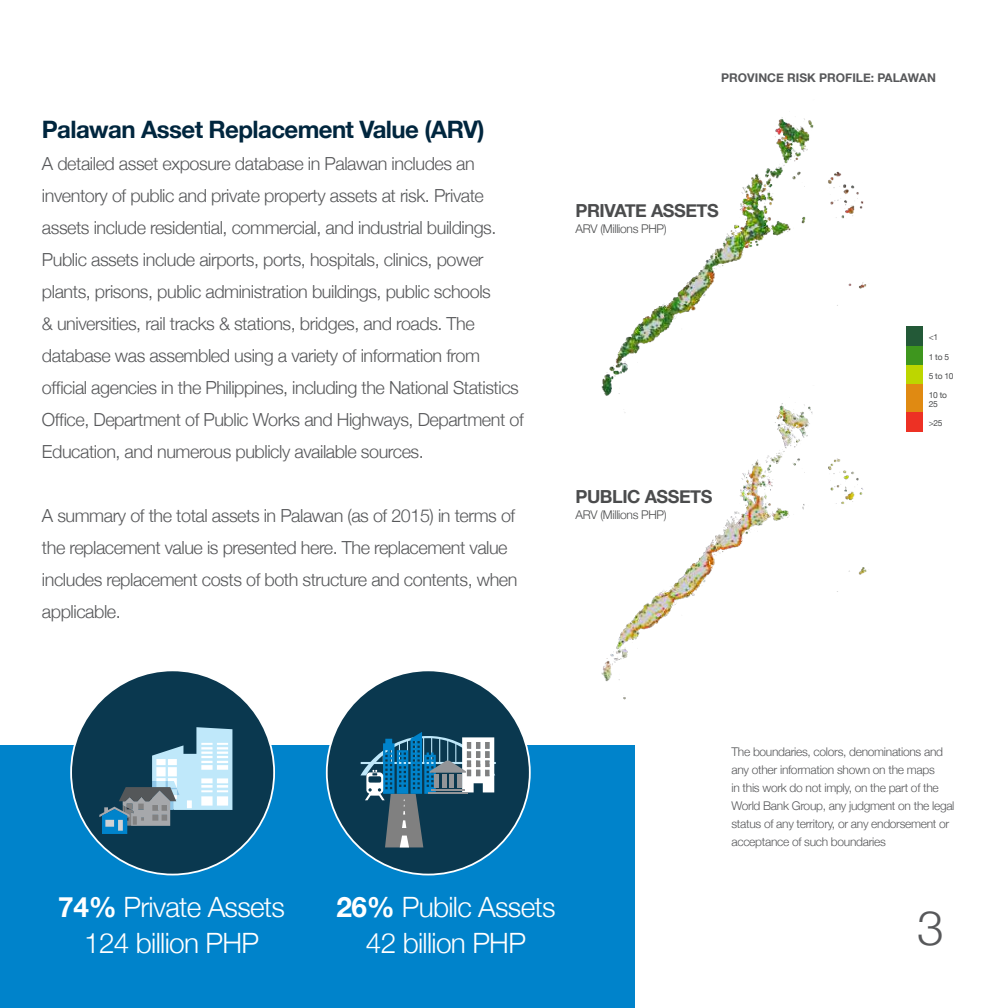
<style>
.page{position:relative;width:1008px;height:1008px;background:#fff}
.page>*{position:absolute;margin:0;border:0;box-sizing:border-box;transform-origin:0 0}
.t1{font:300 48px "Helvetica Neue";color:#57585a}
.t2{font:300 28px/36px "Helvetica Neue";letter-spacing:-.025em;color:#fff;text-align:center}
.t3{font:700 24px "Helvetica Neue";letter-spacing:-.025em;color:#00263e}
.t4{font:300 18px/32px "Helvetica Neue";letter-spacing:-.025em;color:#57585a}
.t5{font:700 18px "Helvetica Neue";letter-spacing:-.025em;color:#4b4c4d}
.t6{font:300 12px/18px "Helvetica Neue";letter-spacing:-.025em;color:#57585a}
.t7{font:300 12px "Helvetica Neue";letter-spacing:-.025em;color:#4b4c4d}
.t8{font:700 12px "Helvetica Neue";color:#57585a}
.t9{font:8.4px/8.4px "Helvetica Neue";letter-spacing:-.025em;color:#4b4c4d}
.s1{font-weight:700}
</style>
<div class="page">
<div style="left:0;top:746px;width:634px;height:262px;background:#0083cb"></div>
<div style="left:71px;top:670px;width:203px;height:205px;background:#0a384f;border-radius:50%"></div>
<svg style="left:99px;top:727px;width:133px;height:107px"></svg>
<div style="left:327px;top:670px;width:203px;height:205px;background:#0a384f;border-radius:50%"></div>
<svg style="left:360px;top:732px;width:136px;height:115px"></svg>
<img style="left:616px;top:117px;width:251px;height:245px">
<img style="left:601px;top:362px;width:266px;height:338px">
<div style="left:907px;top:327px;width:16px;height:19px;background:#235937"></div>
<div style="left:907px;top:346px;width:16px;height:19px;background:#3e961e"></div>
<div style="left:907px;top:365px;width:16px;height:19px;background:#bdd600"></div>
<div style="left:907px;top:384px;width:16px;height:28px;background:#e08a12"></div>
<div style="left:907px;top:412px;width:16px;height:20px;background:#ed3124"></div>
<h3 class="t3" style="left:42px;top:110px;width:444px">Palawan Asset Replacement Value (ARV)</h3>
<p class="t4" style="left:42px;top:146px;width:483px">A detailed asset exposure database in Palawan includes an inventory of public and private property assets at risk. Private assets include residential, commercial, and industrial buildings.<br>Public assets include airports, ports, hospitals, clinics, power plants, prisons, public administration buildings, public schools<br>&amp; universities, rail tracks &amp; stations, bridges, and roads. The database was assembled using a variety of information from official agencies in the Philippines, including the National Statistics Office, Department of Public Works and Highways, Department of Education, and numerous publicly available sources.</p>
<p class="t4" style="left:42px;top:498px;width:477px">A summary of the total assets in Palawan (as of 2015) in terms of the replacement value is presented here. The replacement value includes replacement costs of both structure and contents, when applicable.</p>
<p class="t8" style="left:721px;top:69px;width:216px">PROVINCE RISK PROFILE: PALAWAN</p>
<p class="t5" style="left:575px;top:197px;width:145px">PRIVATE ASSETS</p>
<p class="t7" style="left:575px;top:219px;width:93px">ARV (Millions PHP)</p>
<p class="t5" style="left:575px;top:482px;width:138px">PUBLIC ASSETS</p>
<p class="t7" style="left:575px;top:505px;width:93px">ARV (Millions PHP)</p>
<p class="t9" style="left:929px;top:334px;width:11px">&lt;1</p>
<p class="t9" style="left:929px;top:353px;width:22px">1 to 5</p>
<p class="t9" style="left:929px;top:372px;width:26px">5 to 10</p>
<p class="t9" style="left:929px;top:391px;width:20px">10 to<br>25</p>
<p class="t9" style="left:929px;top:419px;width:16px">&gt;25</p>
<h2 class="t2" style="left:58px;top:887px;width:228px"><span class="s1">74%</span> Private Assets<br>124 billion PHP</h2>
<h2 class="t2" style="left:336px;top:887px;width:221px"><span class="s1">26%</span> Pubilc Assets<br>42 billion PHP</h2>
<p class="t6" style="left:732px;top:742px;width:225px">The boundaries, colors, denominations and any other information shown on the maps<br>in this work do not imply, on the part of the World Bank Group, any judgment on the legal status of any territory, or any endorsement or acceptance of such boundaries</p>
<h1 class="t1" style="left:917px;top:889px;width:28px">3</h1>
</div>
